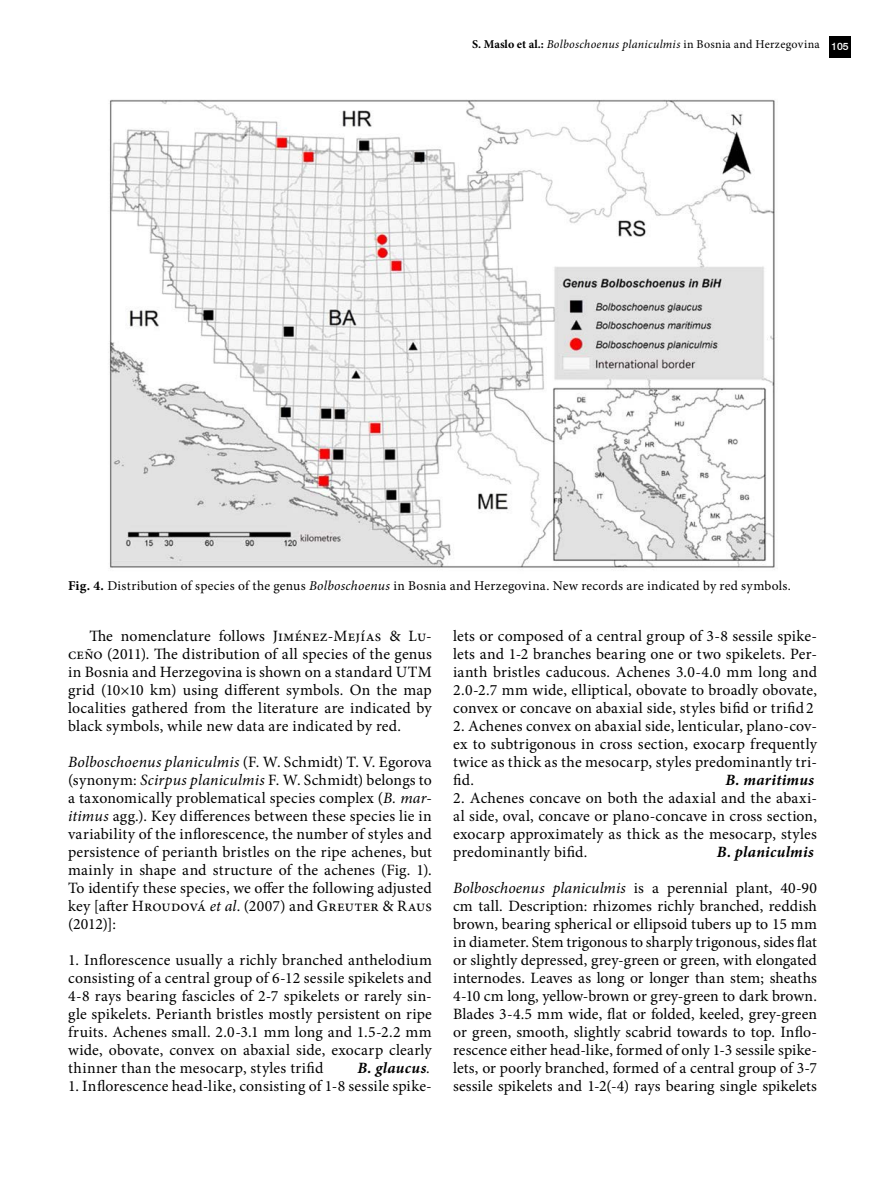
<style>
.page{position:relative;width:885px;height:1191px;background:#fff}
.page>*{position:absolute;margin:0;border:0;box-sizing:border-box;transform-origin:0 0}
.t1{font:15.75px/18px "Minion Pro";letter-spacing:.015em;color:#000;text-align:justify}
.t2{font:italic 700 15.75px "Minion Pro";letter-spacing:.02em;color:#000}
.t3{font:13.5px "Minion Pro";letter-spacing:.02em;color:#000}
.t4{font:italic 12px "Minion Pro";letter-spacing:.02em;color:#000}
.s1{font-weight:700;font-style:normal}
.s2{font-style:normal}
.s3{font-weight:700}
.s4{font-style:italic}
.s5{font-weight:400}
</style>
<div class="page">
<div style="left:829px;top:37px;width:21px;height:21px;background:#000"></div>
<img style="left:108px;top:99px;width:667px;height:471px">
<p class="t4" style="left:472px;top:36px;width:378px"><span class="s1">S. Maslo et al.:</span> Bolboschoenus planiculmis <span class="s2">in Bosnia and Herzegovina</span> <sub>105</sub></p>
<p class="t3" style="left:68px;top:577px;width:724px"><span class="s3">Fig. 4.</span> Distribution of species of the genus <span class="s4">Bolboschoenus</span> in Bosnia and Herzegovina. New records are indicated by red symbols.</p>
<p class="t1" style="left:68px;top:627px;width:365px;text-indent:21px">The nomenclature follows jiménez-m ejías &amp; lu&shy;ceño (2011). The distribution of all species of the genus in Bosnia and Herzegovina is shown on a standard UTM grid (10×10 km) using different symbols. On the map localities gathered from the literature are indicated by black symbols, while new data are indicated by red.</p>
<p class="t1" style="left:68px;top:753px;width:365px"><span class="s4">Bolboschoenus planiculmis</span> (F. W. Schmidt) T. V. Egorova (synonym: <span class="s4">Scirpus planiculmis</span> F. W. Schmidt) belongs to a taxonomically problematical species complex (<span class="s4">B. mar&shy;itimus</span> agg.). Key differences between these species lie in variability of the inflorescence, the number of styles and persistence of perianth bristles on the ripe achenes, but mainly in shape and structure of the achenes (Fig. 1).<br>To identify these species, we offer the following adjusted key [after Hroudová <span class="s4">et al</span>. (2007) and Greuter &amp; Raus (2012)]:</p>
<p class="t1" style="left:68px;top:951px;width:365px">1. Inflorescence usually a richly branched anthelodium consisting of a central group of 6-12 sessile spikelets and 4-8 rays bearing fascicles of 2-7 spikelets or rarely sin&shy;gle spikelets. Perianth bristles mostly persistent on ripe fruits. Achenes small. 2.0-3.1 mm long and 1.5-2.2 mm wide, obovate, convex on abaxial side, exocarp clearly thinner than the mesocarp, styles trifid</p>
<p class="t2" style="left:357px;top:1057px;width:74px">B. glaucus<span class="s5">.</span></p>
<p class="t1" style="left:68px;top:1077px;width:365px">1. Inflorescence head-like, consisting of 1-8 sessile spike-</p>
<p class="t1" style="left:453px;top:627px;width:365px">lets or composed of a central group of 3-8 sessile spike&shy;lets and 1-2 branches bearing one or two spikelets. Per&shy;ianth bristles caducous. Achenes 3.0-4.0 mm long and 2.0-2.7 mm wide, elliptical, obovate to broadly obovate, convex or concave on abaxial side, styles bifid or trifid 2</p>
<p class="t1" style="left:453px;top:717px;width:365px">2. Achenes convex on abaxial side, lenticular, plano-cov&shy;ex to subtrigonous in cross section, exocarp frequently twice as thick as the mesocarp, styles predominantly tri&shy;fid.</p>
<p class="t2" style="left:725px;top:769px;width:90px">B. maritimus</p>
<p class="t1" style="left:453px;top:789px;width:365px">2. Achenes concave on both the adaxial and the abaxi&shy;al side, oval, concave or plano-concave in cross section, exocarp approximately as thick as the mesocarp, styles predominantly bifid<span class="s4">.</span></p>
<p class="t2" style="left:717px;top:841px;width:98px">B. planiculmis</p>
<p class="t1" style="left:453px;top:879px;width:365px"><span class="s4">Bolboschoenus planiculmis</span> is a perennial plant, 40-90 cm tall. Description: rhizomes richly branched, reddish brown, bearing spherical or ellipsoid tubers up to 15 mm in diameter. Stem trigonous to sharply trigonous, sides flat or slightly depressed, grey-green or green, with elongated internodes. Leaves as long or longer than stem; sheaths 4-10 cm long, yellow-brown or grey-green to dark brown.<br>Blades 3-4.5 mm wide, flat or folded, keeled, grey-green or green, smooth, slightly scabrid towards to top. Inflo&shy;rescence either head-like, formed of only 1-3 sessile spike&shy;lets, or poorly branched, formed of a central group of 3-7 sessile spikelets and 1-2(-4) rays bearing single spikelets</p>
</div>
